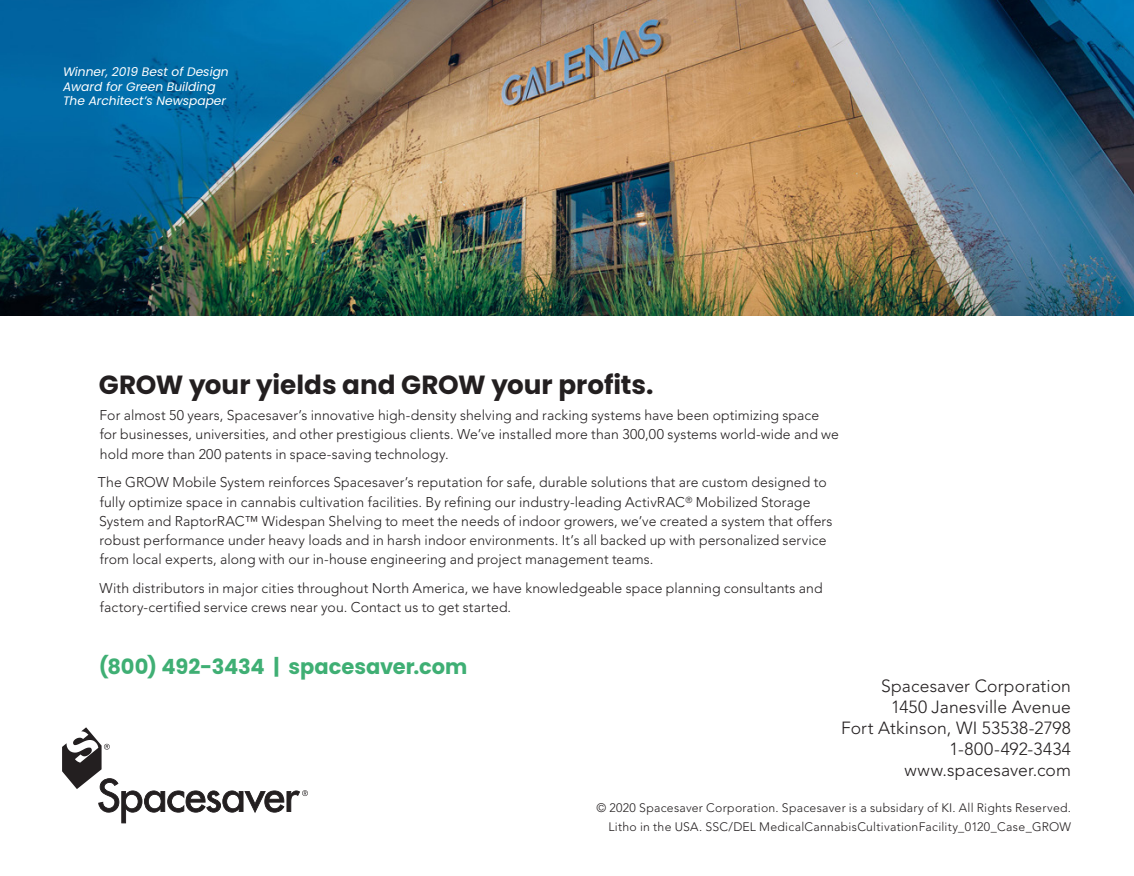
<style>
.page{position:relative;width:1134px;height:876px;background:#fff}
.page>*{position:absolute;margin:0;border:0;box-sizing:border-box;transform-origin:0 0}
.t1{font:700 26.25px "Poppins";letter-spacing:-.005em;color:#231f20}
.t2{font:700 21px "Poppins";letter-spacing:-.005em;color:#3faf74}
.t3{font:300 17.5px/21px "Avenir LT Std";letter-spacing:.01em;color:#231f20;text-align:right}
.t4{font:300 14px/19.2px "Avenir LT Std";letter-spacing:.005em;color:#231f20}
.t5{font:300 12.25px/18.4px "Avenir LT Std";letter-spacing:.02em;color:#231f20;text-align:right}
.t6{font:italic 12.25px/14.7px "Poppins";color:#fff}
</style>
<div class="page">
<img style="left:0;top:0;width:1134px;height:315px">
<svg style="left:62px;top:727px;width:246px;height:96px"></svg>
<p class="t6" style="left:63px;top:64px;width:167px">Winner, 2019 Best of Design<br>Award for Green Building<br>The Architect’s Newspaper</p>
<h1 class="t1" style="left:99px;top:369px;width:556px">GROW your yields and GROW your profits.</h1>
<p class="t4" style="left:100px;top:406px;width:741px">For almost 50 years, Spacesaver’s innovative high-density shelving and racking systems have been optimizing space for businesses, universities, and other prestigious clients. We’ve installed more than 300,00 systems world-wide and we hold more than 200 patents in space-saving technology.</p>
<p class="t4" style="left:98px;top:473px;width:736px">The GROW Mobile System reinforces Spacesaver’s reputation for safe, durable solutions that are custom designed to fully optimize space in cannabis cultivation facilities. By refining our industry-leading ActivRAC<sup>®</sup> Mobilized Storage System and RaptorRAC™ Widespan Shelving to meet the needs of indoor growers, we’ve created a system that offers robust performance under heavy loads and in harsh indoor environments. It’s all backed up with personalized service from local experts, along with our in-house engineering and project management teams.</p>
<p class="t4" style="left:100px;top:579px;width:725px">With distributors in major cities throughout North America, we have knowledgeable space planning consultants and factory-certified service crews near you. Contact us to get started.</p>
<h2 class="t2" style="left:99px;top:654px;width:370px">(800) 492-3434 | spacesaver.com</h2>
<p class="t3" style="left:841px;top:675px;width:231px">Spacesaver Corporation<br>1450 Janesville Avenue<br>Fort Atkinson, WI 53538-2798<br>1-800-492-3434 www.spacesaver.com</p>
<p class="t5" style="left:597px;top:799px;width:476px">© 2020 Spacesaver Corporation. Spacesaver is a subsidary of KI. All Rights Reserved.<br>Litho in the USA. SSC/DEL MedicalCannabisCultivationFacility_0120_Case_GROW</p>
</div>
